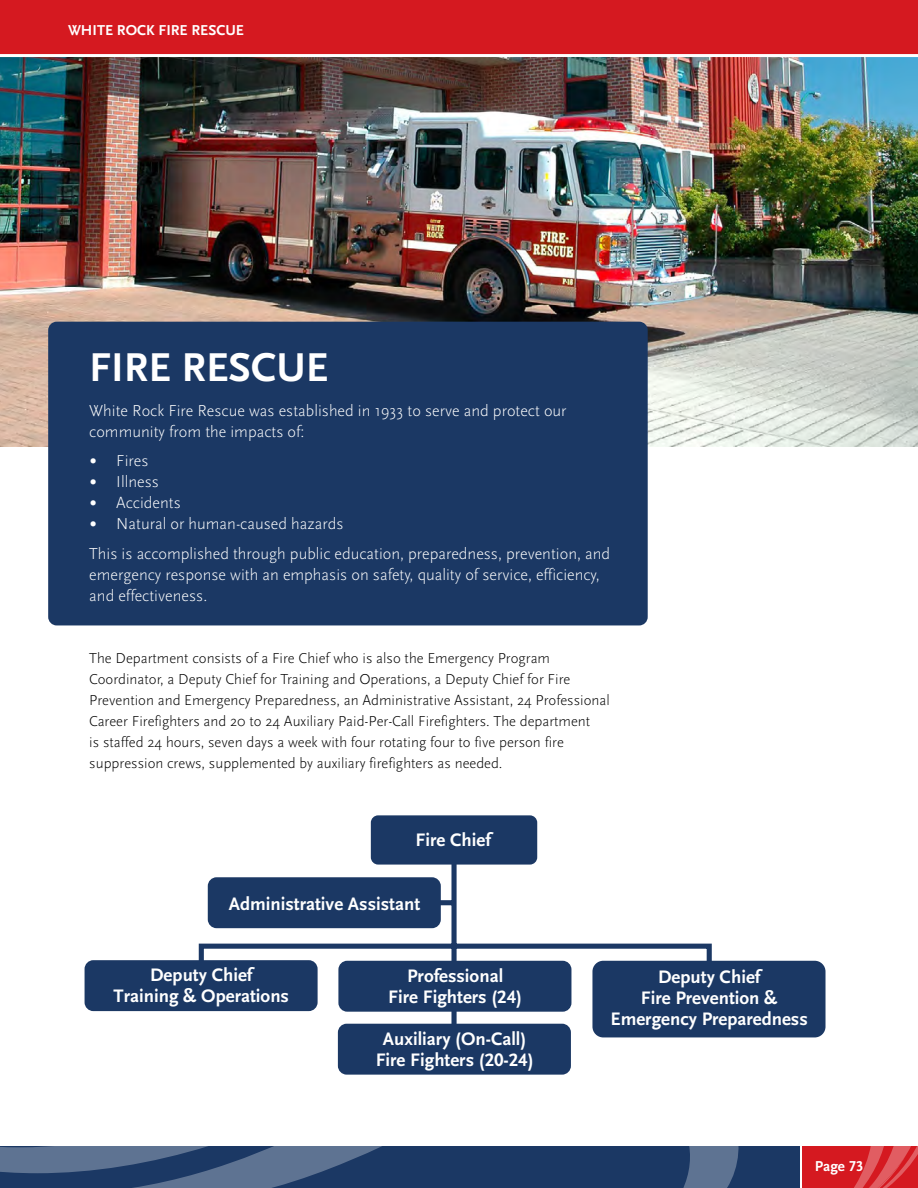
<style>
.page{position:relative;width:918px;height:1188px;background:#fff}
.page>*{position:absolute;margin:0;border:0;box-sizing:border-box;transform-origin:0 0}
.t1{font:42px "Scala Sans Bold LF";color:#fff}
.t2{font:18.9px/21px "Scala Sans Bold LF";color:#fff;text-align:center}
.t3{font:300 16.5px/21px "Scala Sans";color:#fff}
.t4{font:300 15px/21px "Scala Sans";color:#000}
.t5{font:15px "Scala Sans Bold LF";color:#fff}
.s1{font-family:"Calibri";font-weight:400}
</style>
<div class="page">
<img style="left:0;top:57px;width:918px;height:389px">
<div style="left:48px;top:322px;width:600px;height:303px;background:#1b3864;border-radius:9px"></div>
<div style="left:0;top:0;width:918px;height:55px;background:#d51920"></div>
<div style="left:371px;top:815px;width:166px;height:50px;background:#1b3864;border-radius:7px"></div>
<svg style="left:196px;top:838px;width:518px;height:228px"></svg>
<div style="left:208px;top:877px;width:233px;height:51px;background:#1b3864;border-radius:9px"></div>
<div style="left:85px;top:960px;width:233px;height:51px;background:#1b3864;border-radius:9px"></div>
<div style="left:338px;top:961px;width:233px;height:51px;background:#1b3864;border-radius:9px"></div>
<div style="left:338px;top:1024px;width:233px;height:51px;background:#1b3864;border-radius:9px"></div>
<div style="left:592px;top:961px;width:234px;height:76px;background:#1b3864;border-radius:11px"></div>
<svg style="left:0;top:1147px;width:918px;height:41px;background:#46496c"></svg>
<p class="t5" style="left:68px;top:22px;width:177px">WHITE ROCK FIRE RESCUE</p>
<h1 class="t1" style="left:89px;top:344px;width:241px">FIRE RESCUE</h1>
<p class="t3" style="left:89px;top:400px;width:479px">White Rock Fire Rescue was established in 1933 to serve and protect our community from the impacts of:</p>
<p class="t3" style="left:89px;top:450px;width:61px"><span class="s1">•</span> Fires</p>
<p class="t3" style="left:89px;top:471px;width:71px"><span class="s1">•</span> Illness</p>
<p class="t3" style="left:89px;top:492px;width:93px"><span class="s1">•</span> Accidents</p>
<p class="t3" style="left:89px;top:509px;width:522px;line-height:29.5px"><span class="s1">•</span> Natural or human-caused hazards<br>This is accomplished through public education, preparedness, prevention, and</p>
<p class="t3" style="left:89px;top:564px;width:512px">emergency response with an emphasis on safety, quality of service, efficiency, and effectiveness.</p>
<p class="t4" style="left:89px;top:648px;width:522px">The Department consists of a Fire Chief who is also the Emergency Program Coordinator, a Deputy Chief for Training and Operations, a Deputy Chief for Fire Prevention and Emergency Preparedness, an Administrative Assistant, 24 Professional Career Firefighters and 20 to 24 Auxiliary Paid-Per-Call Firefighters. The department<br>is staffed 24 hours, seven days a week with four rotating four to five person fire suppression crews, supplemented by auxiliary firefighters as needed.</p>
<p class="t2" style="left:416px;top:830px;width:77px">Fire Chief</p>
<p class="t2" style="left:229px;top:893px;width:193px">Administrative Assistant</p>
<p class="t2" style="left:114px;top:965px;width:177px">Deputy Chief<br>Training &amp; Operations</p>
<p class="t2" style="left:388px;top:965px;width:135px">Professional<br>Fire Fighters (24)</p>
<p class="t2" style="left:376px;top:1028px;width:159px">Auxiliary (On-Call)<br>Fire Fighters (20-24)</p>
<p class="t2" style="left:611px;top:967px;width:199px">Deputy Chief<br>Fire Prevention &amp;<br>Emergency Preparedness</p>
<p class="t5" style="left:815px;top:1158px;width:50px">Page 73</p>
</div>
